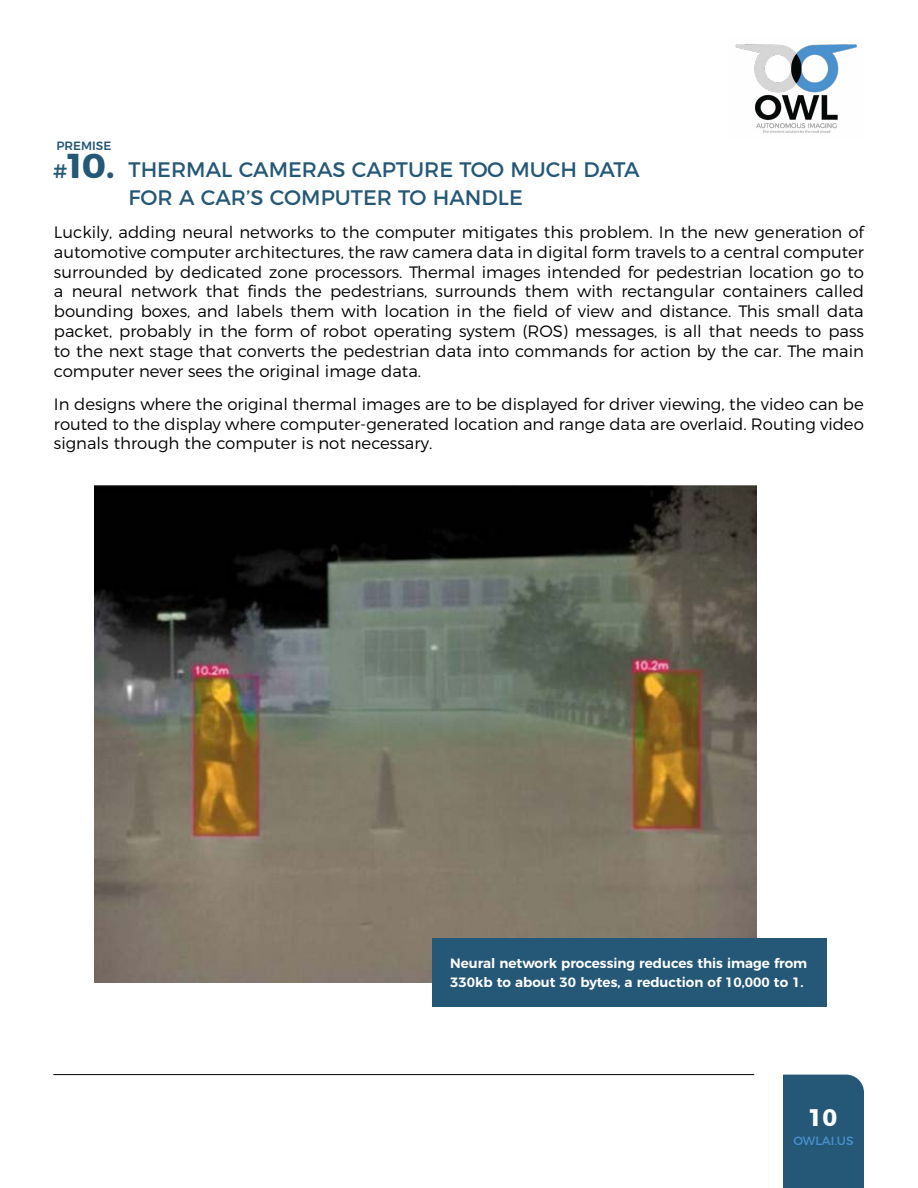
<style>
.page{position:relative;width:918px;height:1188px;background:#fff}
.page>*{position:absolute;margin:0;border:0;box-sizing:border-box;transform-origin:0 0}
.t1{font:700 34.5px "Montserrat";color:#255877}
.t2{font:700 24px "Montserrat";color:#fff}
.t3{font:21px/28.5px "Montserrat";color:#255877}
.t4{font:300 16.5px/19.8px "Montserrat";color:#000;text-align:justify}
.t5{font:600 13.5px/19.5px "Montserrat";color:#fff}
.t6{font:12px "Montserrat";color:#4a91ce}
.t7{font:500 12px "Montserrat";color:#255877}
.s1{font-weight:500;font-size:19.5px}
</style>
<div class="page">
<div style="left:783px;top:1075px;width:81px;height:113px;background:#255877"></div>
<img style="left:735px;top:44px;width:122px;height:89px">
<hr style="left:53px;top:1074px;width:701px;height:1px;background:#000">
<img style="left:94px;top:485px;width:663px;height:498px">
<div style="left:432px;top:938px;width:394px;height:69px;background:#255877"></div>
<p class="t7" style="left:56px;top:136px;width:56px">PREMISE</p>
<h1 class="t1" style="left:53px;top:138px;width:63px"><span class="s1">#</span>10.</h1>
<p class="t3" style="left:129px;top:153px;width:513px">THERMAL CAMERAS CAPTURE TOO MUCH DATA<br>FOR A CAR’S COMPUTER TO HANDLE</p>
<p class="t4" style="left:54px;top:221px;width:812px">Luckily, adding neural networks to the computer mitigates this problem. In the new generation of automotive computer architectures, the raw camera data in digital form travels to a central computer surrounded by dedicated zone processors. Thermal images intended for pedestrian location go to a neural network that finds the pedestrians, surrounds them with rectangular containers called bounding boxes, and labels them with location in the field of view and distance. This small data packet, probably in the form of robot operating system (ROS) messages, is all that needs to pass to the next stage that converts the pedestrian data into commands for action by the car. The main computer never sees the original image data.</p>
<p class="t4" style="left:54px;top:393px;width:811px">In designs where the original thermal images are to be displayed for driver viewing, the video can be routed to the display where computer-generated location and range data are overlaid. Routing video signals through the computer is not necessary.</p>
<p class="t5" style="left:450px;top:952px;width:359px">Neural network processing reduces this image from<br>330kb to about 30 bytes, a reduction of 10,000 to 1.</p>
<h2 class="t2" style="left:808px;top:1097px;width:31px">10</h2>
<p class="t6" style="left:793px;top:1132px;width:62px">OWLAI.US</p>
</div>
